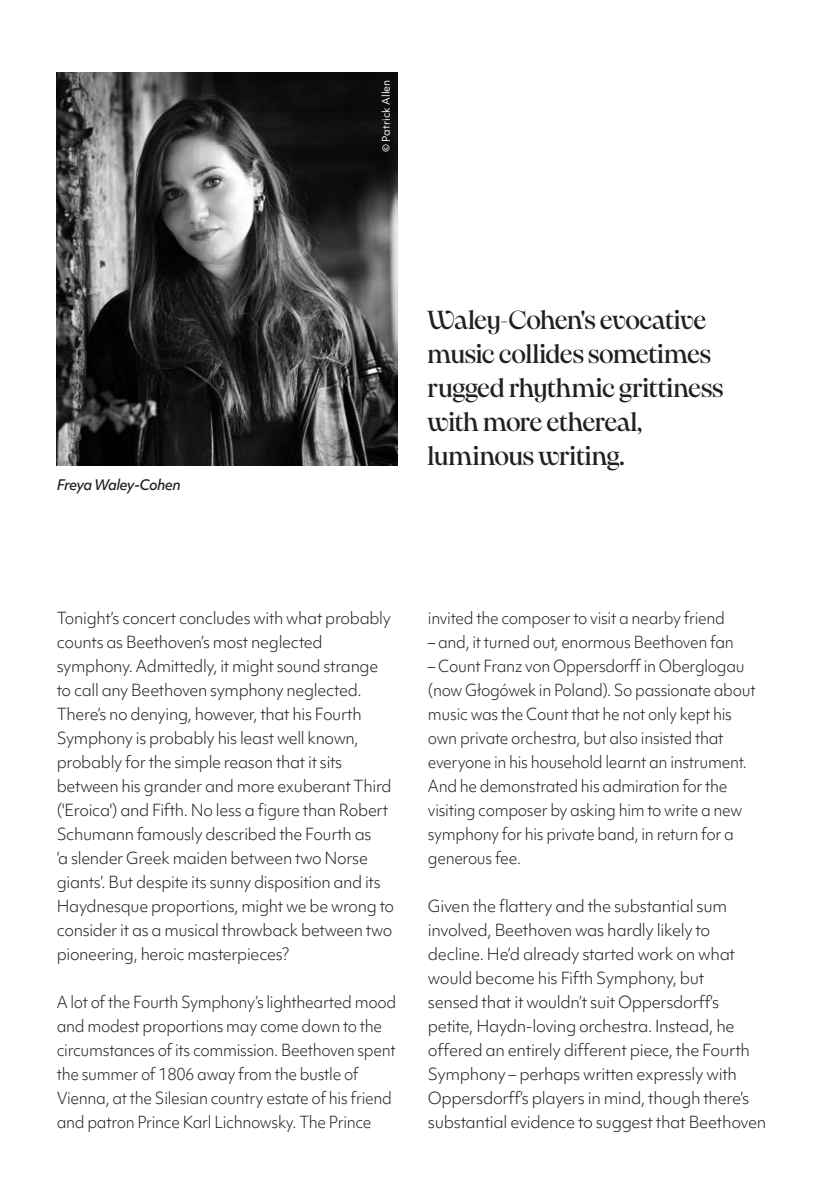
<style>
.page{position:relative;width:840px;height:1191px;background:#fff}
.page>*{position:absolute;margin:0;border:0;box-sizing:border-box;transform-origin:0 0}
.t1{font:500 26px/34px "PP Pangaia";letter-spacing:-.02em;color:#231f20}
.t2{font:300 16px/24px "Objektiv Mk 1";letter-spacing:-.02em;color:#231f20;scale:.93 1}
.t3{font:300 16px/24px "Objektiv Mk 1";letter-spacing:-.02em;color:#231f20;scale:.96 1}
.t4{font:300 16px/24px "Objektiv Mk 1";letter-spacing:-.02em;color:#231f20}
.t5{font:italic 500 14px "Objektiv Mk 1";letter-spacing:-.05em;color:#231f20}
.Circular__Book___27pt{font:10px "Objektiv Mk 1";letter-spacing:.015em;color:#fff}
</style>
<div class="page">
<img style="left:57px;top:72px;width:340px;height:393px">
<p class="Circular__Book___27pt" style="left:379px;top:152px;width:75px;rotate:-90deg">© Patrick Allen</p>
<p class="t5" style="left:57px;top:475px;width:125px">Freya Waley-Cohen</p>
<p class="t1" style="left:427px;top:302px;width:297px">Waley-Cohen's evocative music collides sometimes rugged rhythmic grittiness with more ethereal, luminous writing.</p>
<p class="t3" style="left:57px;top:606px;width:353px">Tonight’s concert concludes with what probably counts as Beethoven’s most neglected symphony. Admittedly, it might sound strange to call any Beethoven symphony neglected.<br>There’s no denying, however, that his Fourth Symphony is probably his least well known, probably for the simple reason that it sits between his grander and more exuberant Third ('Eroica') and Fifth. No less a figure than Robert Schumann famously described the Fourth as<br>‘a slender Greek maiden between two Norse giants’. But despite its sunny disposition and its Haydnesque proportions, might we be wrong to consider it as a musical throwback between two pioneering, heroic masterpieces?</p>
<p class="t2" style="left:57px;top:990px;width:366px">A lot of the Fourth Symphony’s lighthearted mood and modest proportions may come down to the circumstances of its commission. Beethoven spent the summer of 1806 away from the bustle of Vienna, at the Silesian country estate of his friend and patron Prince Karl Lichnowsky. The Prince</p>
<p class="t2" style="left:427px;top:606px;width:321px">invited the composer to visit a nearby friend</p>
<p class="t2" style="left:427px;top:630px;width:330px">– and, it turned out, enormous Beethoven fan</p>
<p class="t2" style="left:427px;top:654px;width:353px">– Count Franz von Oppersdorff in Oberglogau (now Głogówek in Poland). So passionate about music was the Count that he not only kept his own private orchestra, but also insisted that everyone in his household learnt an instrument.<br>And he demonstrated his admiration for the visiting composer by asking him to write a new symphony for his private band, in return for a generous fee.</p>
<p class="t4" style="left:427px;top:894px;width:339px">Given the flattery and the substantial sum involved, Beethoven was hardly likely to decline. He’d already started work on what would become his Fifth Symphony, but<br>sensed that it wouldn’t suit Oppersdorff’s petite, Haydn-loving orchestra. Instead, he offered an entirely different piece, the Fourth Symphony – perhaps written expressly with Oppersdorff’s players in mind, though there’s substantial evidence to suggest that Beethoven</p>
</div>
